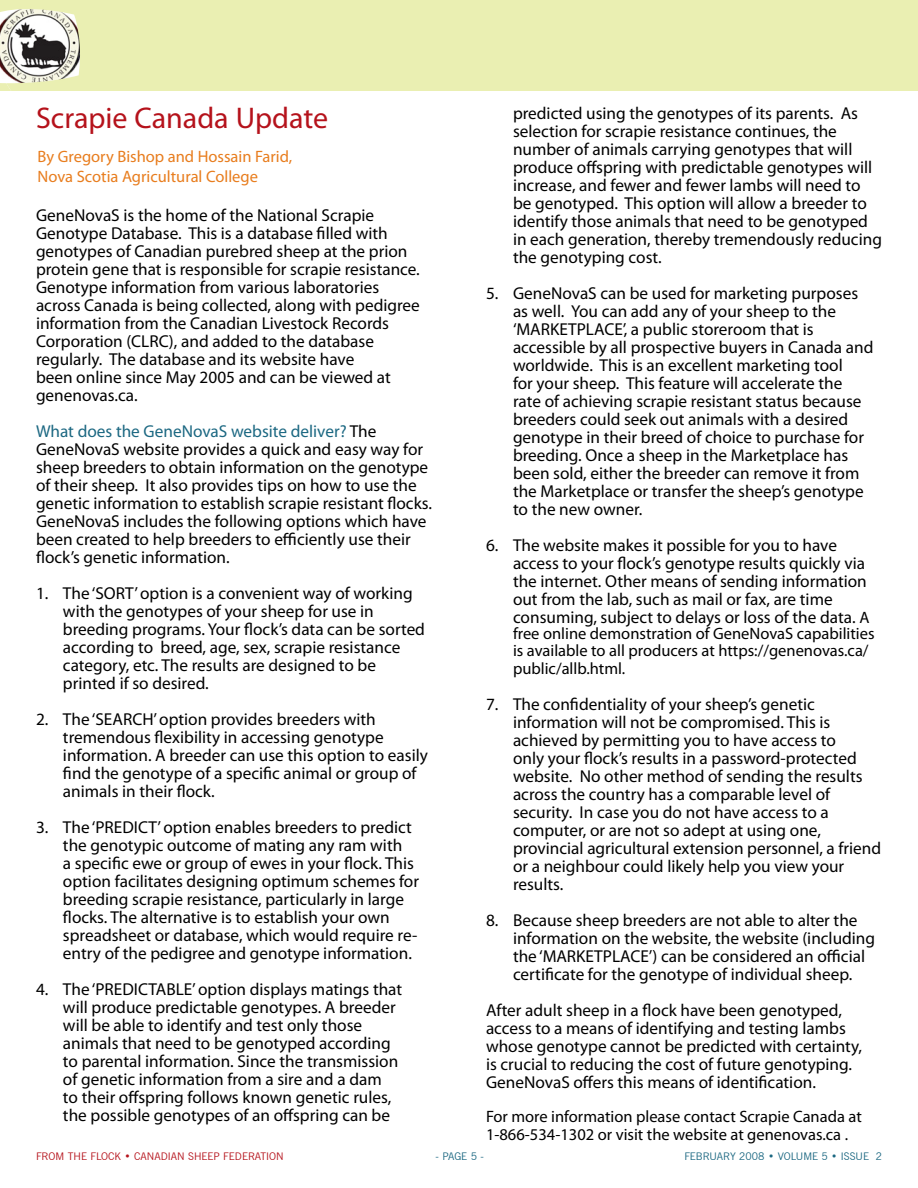
<style>
.page{position:relative;width:918px;height:1188px;background:#fff}
.page>*{position:absolute;margin:0;border:0;box-sizing:border-box;transform-origin:0 0}
.t1{font:30px "Myriad Pro";color:#b5121b}
.t2{font:17.25px/18px "Myriad Pro";color:#000}
.t3{font:16.5px/16.5px "Myriad Pro";color:#000}
.t4{font:16.5px/19.8px "Myriad Pro";color:#e87d1e}
.t5{font:10.5px "News Gothic";color:#b5121b}
.t6{font:10.5px "News Gothic";color:#1c6882}
.s1{color:#1c6882}
.s2{font-size:16.5px}
</style>
<div class="page">
<div style="left:209px;top:0;width:709px;height:91px;background:#eaefb2"></div>
<svg style="left:0;top:0;width:209px;height:91px;background:#daddb0"></svg>
<h1 class="t1" style="left:36px;top:100px;width:294px">Scrapie Canada Update</h1>
<p class="t4" style="left:38px;top:147px;width:256px">By Gregory Bishop and Hossain Farid,<br>Nova Scotia Agricultural College</p>
<p class="t2" style="left:36px;top:206px;width:385px">GeneNovaS is the home of the National Scrapie Genotype Database. This is a database filled with genotypes of Canadian purebred sheep at the prion protein gene that is responsible for scrapie resistance.<br>Genotype information from various laboratories across Canada is being collected, along with pedigree information from the Canadian Livestock Records Corporation (CLRC), and added to the database regularly. The database and its website have<br>been online since May 2005 and can be viewed at genenovas.ca.</p>
<p class="t2" style="left:36px;top:422px;width:398px"><span class="s1">What does the GeneNovaS website deliver?</span> The GeneNovaS website provides a quick and easy way for sheep breeders to obtain information on the genotype of their sheep. It also provides tips on how to use the genetic information to establish scrapie resistant flocks.<br>GeneNovaS includes the following options which have been created to help breeders to efficiently use their flock’s genetic information.</p>
<p class="t2" style="left:63px;top:584px;width:364px;text-indent:-27px">1. The ‘SORT’ option is a convenient way of working with the genotypes of your sheep for use in breeding programs. Your flock’s data can be sorted according to breed, age, sex, scrapie resistance category, etc. The results are designed to be printed if so desired.</p>
<p class="t2" style="left:63px;top:710px;width:366px;text-indent:-27px">2. The ‘SEARCH’ option provides breeders with tremendous flexibility in accessing genotype information. A breeder can use this option to easily find the genotype of a specific animal or group of animals in their flock.</p>
<p class="t2" style="left:63px;top:818px;width:358px;text-indent:-27px">3. The ‘PREDICT’ option enables breeders to predict the genotypic outcome of mating any ram with<br>a specific ewe or group of ewes in your flock. This option facilitates designing optimum schemes for breeding scrapie resistance, particularly in large flocks. The alternative is to establish your own spreadsheet or database, which would require re&shy;entry of the pedigree and genotype information.</p>
<p class="t2" style="left:63px;top:980px;width:341px;text-indent:-27px">4. The ‘PREDICTABLE’ option displays matings that will produce predictable genotypes. A breeder will be able to identify and test only those animals that need to be genotyped according to parental information. Since the transmission of genetic information from a sire and a dam<br>to their offspring follows known genetic rules, the possible genotypes of an offspring can be</p>
<p class="t2" style="left:513px;top:104px;width:370px">predicted using the genotypes of its parents. As selection for scrapie resistance continues, the number of animals carrying genotypes that will produce offspring with predictable genotypes will increase, and fewer and fewer lambs will need to be genotyped. This option will allow a breeder to identify those animals that need to be genotyped in each generation, thereby tremendously reducing the genotyping cost.</p>
<p class="t2" style="left:513px;top:284px;width:362px;text-indent:-27px">5. GeneNovaS can be used for marketing purposes as well. You can add any of your sheep to the ‘MARKETPLACE’, a public storeroom that is accessible by all prospective buyers in Canada and worldwide. This is an excellent marketing tool<br>for your sheep. This feature will accelerate the rate of achieving scrapie resistant status because breeders could seek out animals with a desired genotype in their breed of choice to purchase for breeding. Once a sheep in the Marketplace has been sold, either the breeder can remove it from the Marketplace or transfer the sheep’s genotype to the new owner.</p>
<p class="t2" style="left:513px;top:536px;width:358px;text-indent:-27px">6. The website makes it possible for you to have access to your flock’s genotype results quickly via the internet. Other means of sending information out from the lab, such as mail or fax, are time consuming, subject to delays or loss of the data. <span class="s2">A</span></p>
<p class="t3" style="left:513px;top:625px;width:363px">free online demonstration of GeneNovaS capabilities is available to all producers at https://genenovas.ca/</p>
<p class="t3" style="left:513px;top:660px;width:114px">public/allb.html.</p>
<p class="t2" style="left:513px;top:695px;width:370px;text-indent:-27px">7. The confidentiality of your sheep’s genetic information will not be compromised. This is achieved by permitting you to have access to<br>only your flock’s results in a password-protected website. No other method of sending the results across the country has a comparable level of security. In case you do not have access to a computer, or are not so adept at using one, provincial agricultural extension personnel, a friend or a neighbour could likely help you view your results.</p>
<p class="t2" style="left:513px;top:911px;width:364px;text-indent:-27px">8. Because sheep breeders are not able to alter the information on the website, the website (including the ‘MARKETPLACE’) can be considered an official certificate for the genotype of individual sheep.</p>
<p class="t2" style="left:486px;top:1001px;width:378px">After adult sheep in a flock have been genotyped, access to a means of identifying and testing lambs whose genotype cannot be predicted with certainty, is crucial to reducing the cost of future genotyping.<br>GeneNovaS offers this means of identification.</p>
<p class="t3" style="left:486px;top:1108px;width:377px;line-height:18px">For more information please contact Scrapie Canada at<br>1-866-534-1302 or visit the website at genenovas.ca .</p>
<p class="t5" style="left:36px;top:1150px;width:249px">FROM THE FLOCK • CANADIAN SHEEP FEDERATION</p>
<p class="t6" style="left:684px;top:1150px;width:199px">FEBRUARY 2008 • VOLUME 5 • ISSUE 2</p>
<p class="t6" style="left:435px;top:1150px;width:50px">- PAGE 5 -</p>
</div>
